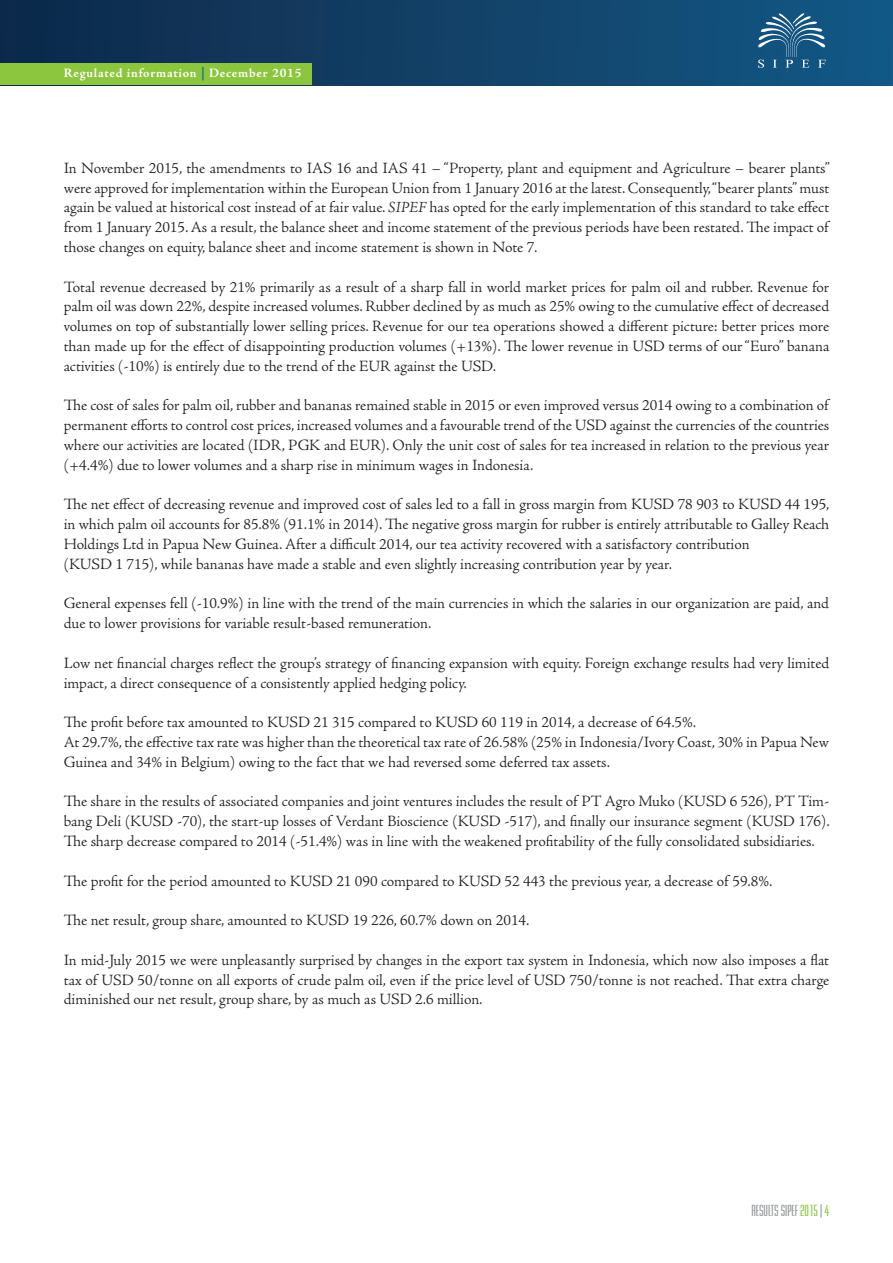
<style>
.page{position:relative;width:893px;height:1263px;background:#fff}
.page>*{position:absolute;margin:0;border:0;box-sizing:border-box;transform-origin:0 0}
.t1{font:300 15.75px/19.8px "Adobe Jenson Pro";letter-spacing:-.005em;color:#231f20;text-align:justify}
.t2{font:600 condensed 13.5px "Briem Akademi Std";color:#939598}
.t3{font:700 12.9px "Adobe Jenson Pro";letter-spacing:.055em;color:#fff}
.s1{color:#136395}
.s2{font-style:italic}
.s3{color:#8bc63e}
</style>
<div class="page">
<div style="left:0;top:0;width:893px;height:85px;background:linear-gradient(to right,#0f2849,#145986)"></div>
<div style="left:0;top:64px;width:311px;height:21px;background:#8bc63e"></div>
<svg style="left:758px;top:13px;width:68px;height:55px;background:#376e94"></svg>
<p class="t3" style="left:64px;top:66px;width:239px">Regulated information <span class="s1">|</span> December 2015</p>
<p class="t1" style="left:64px;top:158px;width:768px">In November 2015, the amendments to IAS 16 and IAS 41 – “Property, plant and equipment and Agriculture – bearer plants” were approved for implementation within the European Union from 1 January 2016 at the latest. Consequently, “bearer plants” must again be valued at historical cost instead of at fair value. <span class="s2">SIPEF</span> has opted for the early implementation of this standard to take effect from 1 January 2015. As a result, the balance sheet and income statement of the previous periods have been restated. The impact of those changes on equity, balance sheet and income statement is shown in Note 7.</p>
<p class="t1" style="left:64px;top:277px;width:767px">Total revenue decreased by 21% primarily as a result of a sharp fall in world market prices for palm oil and rubber. Revenue for palm oil was down 22%, despite increased volumes. Rubber declined by as much as 25% owing to the cumulative effect of decreased volumes on top of substantially lower selling prices. Revenue for our tea operations showed a different picture: better prices more than made up for the effect of disappointing production volumes (+13%). The lower revenue in USD terms of our “Euro” banana activities (-10%) is entirely due to the trend of the EUR against the USD.</p>
<p class="t1" style="left:64px;top:396px;width:767px">The cost of sales for palm oil, rubber and bananas remained stable in 2015 or even improved versus 2014 owing to a combination of permanent efforts to control cost prices, increased volumes and a favourable trend of the USD against the currencies of the countries where our activities are located (IDR, PGK and EUR). Only the unit cost of sales for tea increased in relation to the previous year (+4.4%) due to lower volumes and a sharp rise in minimum wages in Indonesia.</p>
<p class="t1" style="left:64px;top:495px;width:767px;text-align:left">The net effect of decreasing revenue and improved cost of sales led to a fall in gross margin from KUSD 78 903 to KUSD 44 195, in which palm oil accounts for 85.8% (91.1% in 2014). The negative gross margin for rubber is entirely attributable to Galley Reach Holdings Ltd in Papua New Guinea. After a difficult 2014, our tea activity recovered with a satisfactory contribution<br>(KUSD 1 715), while bananas have made a stable and even slightly increasing contribution year by year.</p>
<p class="t1" style="left:64px;top:594px;width:767px">General expenses fell (-10.9%) in line with the trend of the main currencies in which the salaries in our organization are paid, and due to lower provisions for variable result-based remuneration.</p>
<p class="t1" style="left:64px;top:653px;width:767px">Low net financial charges reflect the group’s strategy of financing expansion with equity. Foreign exchange results had very limited impact, a direct consequence of a consistently applied hedging policy.</p>
<p class="t1" style="left:64px;top:713px;width:767px;text-align:left">The profit before tax amounted to KUSD 21 315 compared to KUSD 60 119 in 2014, a decrease of 64.5%.<br>At 29.7%, the effective tax rate was higher than the theoretical tax rate of 26.58% (25% in Indonesia/Ivory Coast, 30% in Papua New<br>Guinea and 34% in Belgium) owing to the fact that we had reversed some deferred tax assets.</p>
<p class="t1" style="left:64px;top:792px;width:767px">The share in the results of associated companies and joint ventures includes the result of PT Agro Muko (KUSD 6 526), PT Tim&shy;bang Deli (KUSD -70), the start-up losses of Verdant Bioscience (KUSD -517), and finally our insurance segment (KUSD 176).<br>The sharp decrease compared to 2014 (-51.4%) was in line with the weakened profitability of the fully consolidated subsidiaries.</p>
<p class="t1" style="left:64px;top:871px;width:710px">The profit for the period amounted to KUSD 21 090 compared to KUSD 52 443 the previous year, a decrease of 59.8%.</p>
<p class="t1" style="left:64px;top:911px;width:467px">The net result, group share, amounted to KUSD 19 226, 60.7% down on 2014.</p>
<p class="t1" style="left:64px;top:950px;width:767px">In mid-July 2015 we were unpleasantly surprised by changes in the export tax system in Indonesia, which now also imposes a flat tax of USD 50/tonne on all exports of crude palm oil, even if the price level of USD 750/tonne is not reached. That extra charge diminished our net result, group share, by as much as USD 2.6 million.</p>
<p class="t2" style="left:751px;top:1203px;width:79px">RESULTS SIPEF <span class="s3">2015</span> | <span class="s3">4</span></p>
</div>
